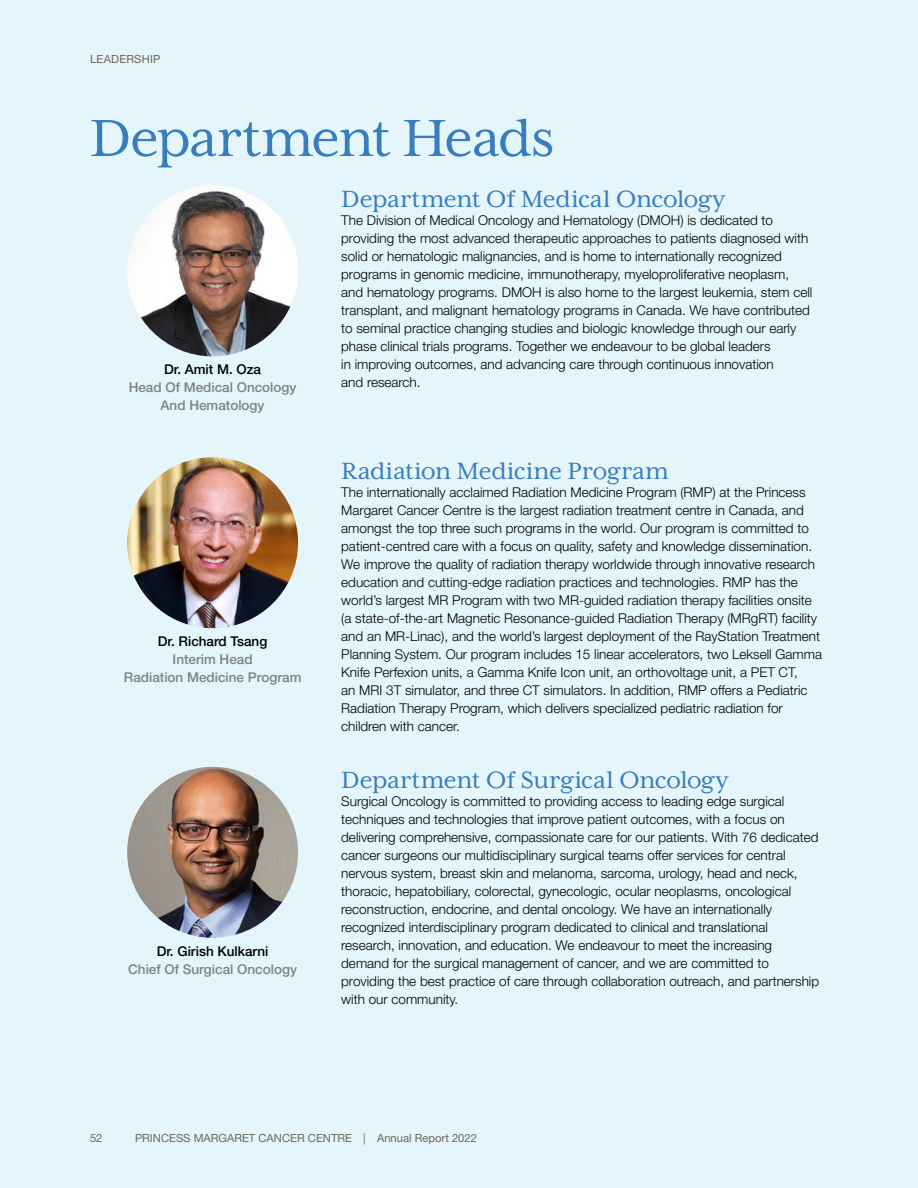
<style>
.page{position:relative;width:918px;height:1188px;background:#e4f5fb}
.page>*{position:absolute;margin:0;border:0;box-sizing:border-box;transform-origin:0 0}
.Head2{font:60px "Mrs Eaves XL Serif OT";letter-spacing:-.03em;color:#387dbd}
.Head3{font:27px "Mrs Eaves XL Serif OT";letter-spacing:-.01em;color:#387dbd}
.Body{font:300 13.5px/18px "Helvetica Neue LT Std";color:#000}
.names_titles{font:500 13.5px/18px "Helvetica Neue LT Std";color:#808285;text-align:center}
.names{font:500 13.5px "Helvetica Neue LT Std";color:#000}
.Tabs{font:11.25px "Helvetica Neue LT Std";color:#6f665e}
</style>
<div class="page">
<img style="left:127px;top:185px;width:171px;height:171px;border-radius:85px">
<img style="left:127px;top:457px;width:171px;height:171px;border-radius:86px">
<img style="left:127px;top:767px;width:171px;height:171px;border-radius:86px">
<p class="Tabs" style="left:90px;top:52px;width:72px">LEADERSHIP</p>
<p class="Head2" style="left:90px;top:106px;width:466px">Department Heads</p>
<p class="names" style="left:164px;top:362px;width:99px">Dr. Amit M. Oza</p>
<p class="names_titles" style="left:129px;top:378px;width:169px">Head Of Medical Oncology<br>And Hematology</p>
<p class="names" style="left:158px;top:633px;width:111px">Dr. Richard Tsang</p>
<p class="names_titles" style="left:173px;top:650px;width:82px">Interim Head</p>
<p class="names_titles" style="left:124px;top:668px;width:179px">Radiation Medicine Program</p>
<p class="names" style="left:157px;top:943px;width:113px">Dr. Girish Kulkarni</p>
<p class="names_titles" style="left:128px;top:960px;width:170px">Chief Of Surgical Oncology</p>
<p class="Head3" style="left:341px;top:184px;width:387px">Department Of Medical Oncology</p>
<p class="Body" style="left:341px;top:211px;width:473px">The Division of Medical Oncology and Hematology (DMOH) is dedicated to providing the most advanced therapeutic approaches to patients diagnosed with solid or hematologic malignancies, and is home to internationally recognized programs in genomic medicine, immunotherapy, myeloproliferative neoplasm, and hematology programs. DMOH is also home to the largest leukemia, stem cell transplant, and malignant hematology programs in Canada. We have contributed to seminal practice changing studies and biologic knowledge through our early phase clinical trials programs. Together we endeavour to be global leaders<br>in improving outcomes, and advancing care through continuous innovation<br>and research.</p>
<p class="Head3" style="left:341px;top:456px;width:329px">Radiation Medicine Program</p>
<p class="Body" style="left:341px;top:483px;width:482px">The internationally acclaimed Radiation Medicine Program (RMP) at the Princess Margaret Cancer Centre is the largest radiation treatment centre in Canada, and amongst the top three such programs in the world. Our program is committed to patient-centred care with a focus on quality, safety and knowledge dissemination.<br>We improve the quality of radiation therapy worldwide through innovative research education and cutting-edge radiation practices and technologies. RMP has the world’s largest MR Program with two MR-guided radiation therapy facilities onsite (a state-of-the-art Magnetic Resonance-guided Radiation Therapy (MRgRT) facility and an MR-Linac), and the world’s largest deployment of the RayStation Treatment Planning System. Our program includes 15 linear accelerators, two Leksell Gamma Knife Perfexion units, a Gamma Knife Icon unit, an orthovoltage unit, a PET CT,<br>an MRI 3T simulator, and three CT simulators. In addition, RMP offers a Pediatric Radiation Therapy Program, which delivers specialized pediatric radiation for children with cancer.</p>
<p class="Head3" style="left:341px;top:766px;width:390px">Department Of Surgical Oncology</p>
<p class="Body" style="left:341px;top:792px;width:479px">Surgical Oncology is committed to providing access to leading edge surgical techniques and technologies that improve patient outcomes, with a focus on delivering comprehensive, compassionate care for our patients. With 76 dedicated cancer surgeons our multidisciplinary surgical teams offer services for central nervous system, breast skin and melanoma, sarcoma, urology, head and neck, thoracic, hepatobiliary, colorectal, gynecologic, ocular neoplasms, oncological reconstruction, endocrine, and dental oncology. We have an internationally recognized interdisciplinary program dedicated to clinical and translational research, innovation, and education. We endeavour to meet the increasing demand for the surgical management of cancer, and we are committed to providing the best practice of care through collaboration outreach, and partnership with our community.</p>
<p class="Tabs" style="left:90px;top:1131px;width:14px">52</p>
<p class="Tabs" style="left:135px;top:1131px;width:344px">PRINCESS MARGARET CANCER CENTRE | Annual Report 2022</p>
</div>
